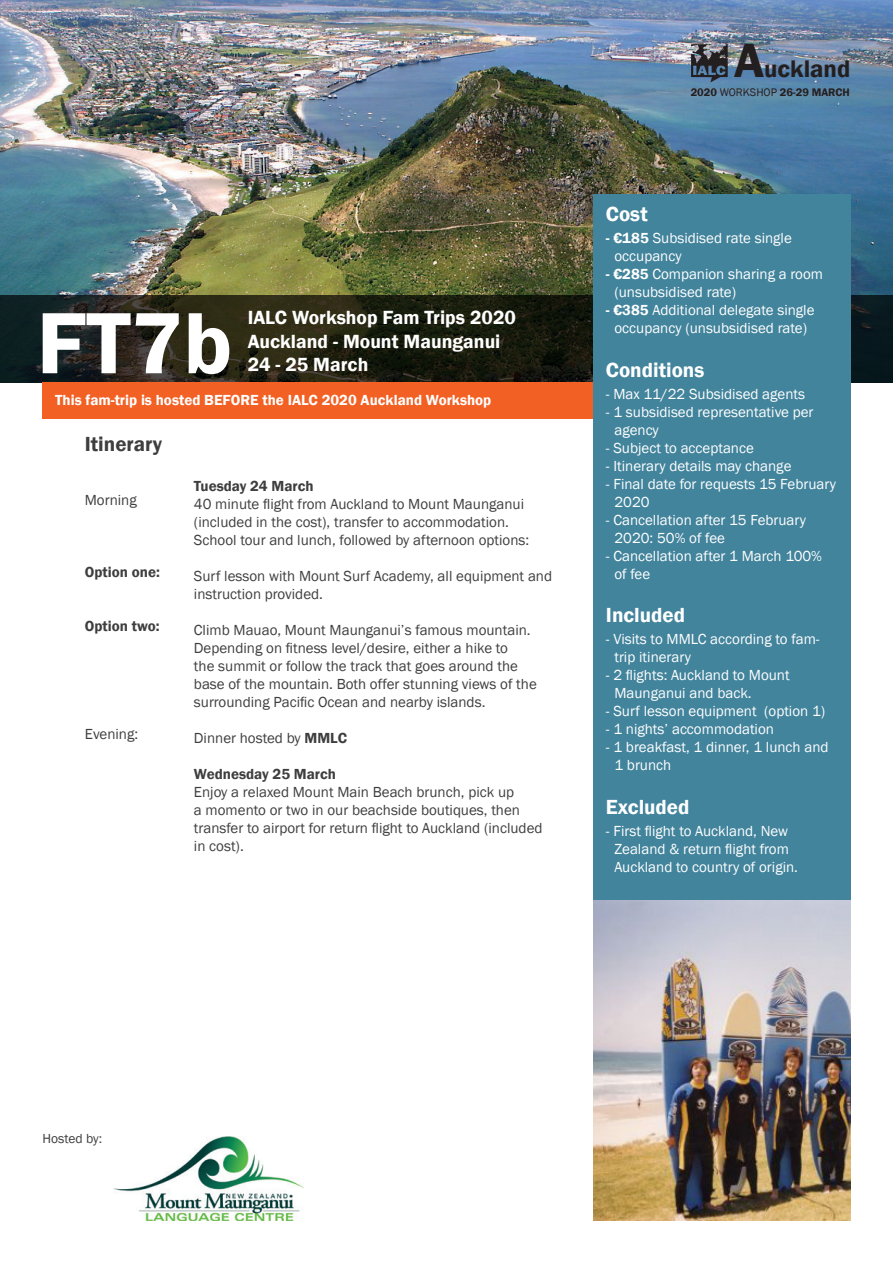
<style>
.page{position:relative;width:893px;height:1263px;background:#fff}
.page>*{position:absolute;margin:0;border:0;box-sizing:border-box;transform-origin:0 0}
.t1{font:600 90px "Franklin Gothic";color:#fff}
.t2{font:600 24.75px "Franklin Gothic";color:#231f20}
.title_14{font:600 21px "Franklin Gothic";color:#fff}
.t3{font:600 21px "Franklin Gothic";color:#3e3e3f}
.t4{font:600 19.65px "Franklin Gothic";color:#fff}
.t5{font:15px/18px "Franklin Gothic";color:#fff}
.t6{font:15px/18px "Franklin Gothic";color:#3e3e3f}
.t7{font:600 15px "Franklin Gothic";color:#fff}
.t8{font:600 15px "Franklin Gothic";color:#3e3e3f}
.t9{font:13.5px "Franklin Gothic";color:#3e3e3f}
.t10{font:600 11.25px "Franklin Gothic";color:#231f20}
.s1{font-weight:600}
.s2{font-size:49.35px}
.s3{font-weight:400}
</style>
<div class="page">
<img style="left:593px;top:899px;width:257px;height:321px">
<img style="left:0;top:0;width:893px;height:295px">
<svg style="left:0;top:295px;width:893px;height:88px;background:#1e2016"></svg>
<div style="left:593px;top:194px;width:257px;height:705px;background:#42849c"></div>
<div style="left:43px;top:382px;width:550px;height:36px;background:#f26024"></div>
<img style="left:113px;top:1137px;width:190px;height:83px">
<svg style="left:691px;top:44px;width:37px;height:38px"></svg>
<p class="t4" style="left:248px;top:306px;width:270px">IALC Workshop Fam Trips 2020</p>
<p class="t4" style="left:248px;top:329px;width:254px">Auckland - Mount Maunganui</p>
<p class="t1" style="left:37px;top:288px;width:197px">FT7b</p>
<p class="t4" style="left:248px;top:353px;width:122px">24 - 25 March</p>
<p class="t7" style="left:55px;top:391px;width:438px">This fam-trip is hosted BEFORE the IALC 2020 Auckland Workshop</p>
<p class="t3" style="left:85px;top:431px;width:79px">Itinerary</p>
<p class="t6" style="left:85px;top:491px;width:53px">Morning</p>
<p class="t8" style="left:85px;top:563px;width:77px">Option one:</p>
<p class="t8" style="left:85px;top:617px;width:76px">Option two:</p>
<p class="t6" style="left:85px;top:725px;width:55px">Evening:</p>
<p class="t8" style="left:194px;top:476px;width:121px">Tuesday 24 March</p>
<p class="t6" style="left:194px;top:495px;width:332px">40 minute flight from Auckland to Mount Maunganui (included in the cost), transfer to accommodation.</p>
<p class="t6" style="left:194px;top:531px;width:337px">School tour and lunch, followed by afternoon options:</p>
<p class="t6" style="left:194px;top:567px;width:360px">Surf lesson with Mount Surf Academy, all equipment and instruction provided.</p>
<p class="t6" style="left:194px;top:621px;width:344px">Climb Mauao, Mount Maunganui’s famous mountain.<br>Depending on fitness level/desire, either a hike to<br>the summit or follow the track that goes around the base of the mountain. Both offer stunning views of the surrounding Pacific Ocean and nearby islands.</p>
<p class="t6" style="left:194px;top:729px;width:155px">Dinner hosted by <span class="s1">MMLC</span></p>
<p class="t8" style="left:194px;top:764px;width:144px">Wednesday 25 March</p>
<p class="t6" style="left:194px;top:783px;width:350px">Enjoy a relaxed Mount Main Beach brunch, pick up<br>a momento or two in our beachside boutiques, then transfer to airport for return flight to Auckland (included in cost).</p>
<p class="t2" style="left:734px;top:54px;width:118px"><span class="s2">A</span>uckland</p>
<p class="t10" style="left:691px;top:85px;width:161px">2020 <span class="s3">WORKSHOP</span> 26-29 MARCH</p>
<p class="title_14" style="left:606px;top:201px;width:43px">Cost</p>
<p class="t5" style="left:614px;top:230px;width:179px;text-indent:-9px"><span class="s1">- €185</span> Subsidised rate single occupancy</p>
<p class="t5" style="left:614px;top:266px;width:210px;text-indent:-9px"><span class="s1">- €285</span> Companion sharing a room (unsubsidised rate)</p>
<p class="t5" style="left:606px;top:302px;width:210px;text-align:center"><span class="s1">- €385</span> Additional delegate single occupancy (unsubsidised rate)</p>
<p class="title_14" style="left:606px;top:357px;width:100px">Conditions</p>
<p class="t5" style="left:606px;top:385px;width:201px">- Max 11/22 Subsidised agents</p>
<p class="t5" style="left:614px;top:403px;width:201px;text-indent:-9px">- 1 subsidised representative per agency</p>
<p class="t5" style="left:606px;top:439px;width:149px">- Subject to acceptance</p>
<p class="t5" style="left:606px;top:457px;width:187px">- Itinerary details may change</p>
<p class="t5" style="left:614px;top:475px;width:223px;text-indent:-9px">- Final date for requests 15 February<br>2020</p>
<p class="t5" style="left:614px;top:511px;width:193px;text-indent:-9px">- Cancellation after 15 February<br>2020: 50% of fee</p>
<p class="t5" style="left:614px;top:547px;width:209px;text-indent:-9px">- Cancellation after 1 March 100% of fee</p>
<p class="title_14" style="left:606px;top:602px;width:81px">Included</p>
<p class="t5" style="left:614px;top:631px;width:207px;text-indent:-9px">- Visits to MMLC according to fam&shy;trip itinerary</p>
<p class="t5" style="left:614px;top:667px;width:177px;text-indent:-9px">- 2 flights: Auckland to Mount<br>Maunganui and back.</p>
<p class="t5" style="left:606px;top:703px;width:221px">- Surf lesson equipment (option 1)</p>
<p class="t5" style="left:606px;top:721px;width:170px">- 1 nights’ accommodation</p>
<p class="t5" style="left:614px;top:739px;width:216px;text-indent:-9px">- 1 breakfast, 1 dinner, 1 lunch and<br>1 brunch</p>
<p class="title_14" style="left:606px;top:793px;width:85px">Excluded</p>
<p class="t5" style="left:614px;top:822px;width:185px;text-indent:-9px">- First flight to Auckland, New<br>Zealand &amp; return flight from<br>Auckland to country of origin.</p>
<p class="t9" style="left:43px;top:1130px;width:61px">Hosted by:</p>
</div>
